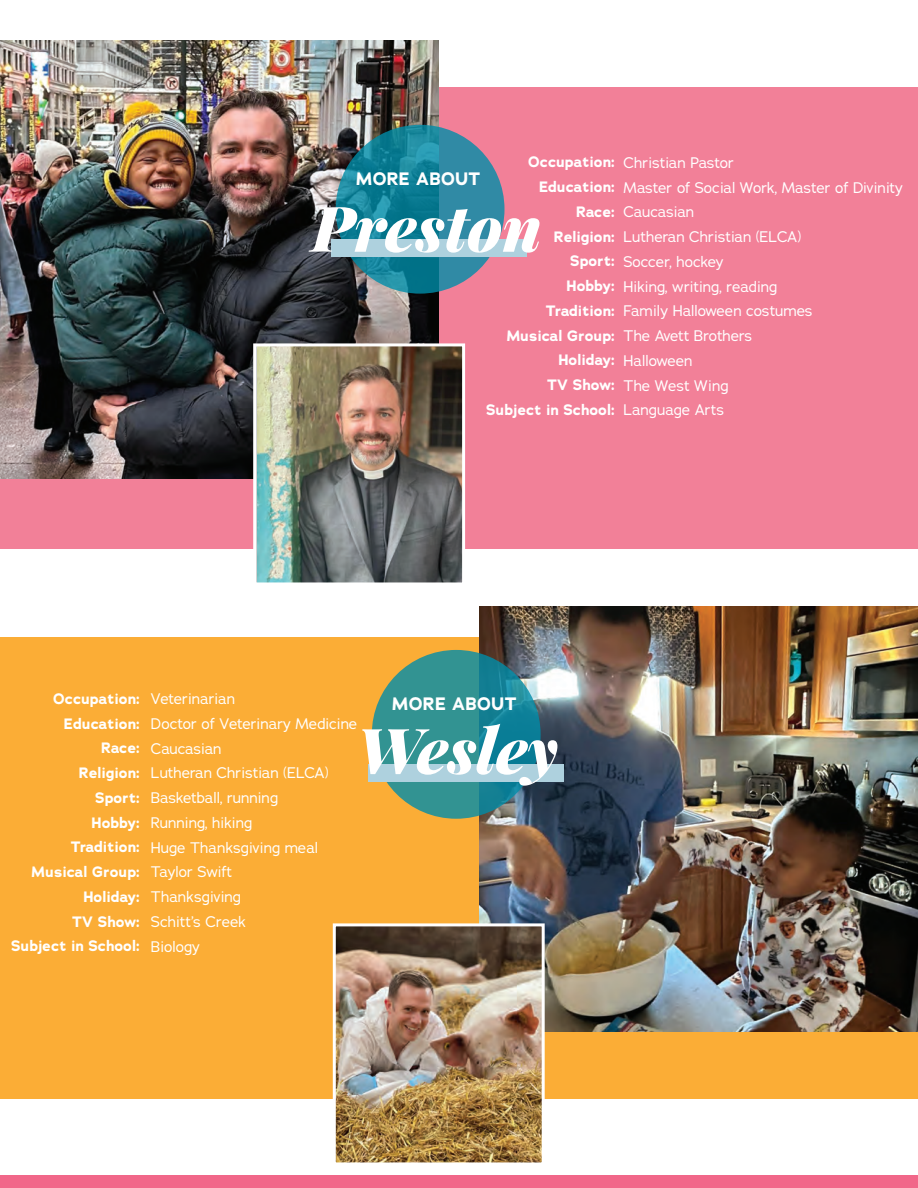
<style>
.page{position:relative;width:918px;height:1188px;background:#fff}
.page>*{position:absolute;margin:0;border:0;box-sizing:border-box;transform-origin:0 0}
.t1{font:italic 900 63px "Playfair Display";color:#fff}
.t2{font:700 18px "Adrianna";letter-spacing:.015em;color:#fff}
.t3{font:15px/24.8px "Adrianna";color:#fff}
.t4{font:700 15px/24.8px "Adrianna";color:#fff;text-align:right}
</style>
<div class="page">
<div style="left:0;top:87px;width:918px;height:462px;background:#f28098"></div>
<div style="left:0;top:1175px;width:918px;height:13px;background:#f16789"></div>
<img style="left:0;top:41px;width:439px;height:438px">
<div style="left:0;top:638px;width:918px;height:461px;background:#fbad36"></div>
<img style="left:480px;top:606px;width:438px;height:425px">
<svg style="left:372px;top:650px;width:169px;height:169px;background:#278c93"></svg>
<div style="left:368px;top:764px;width:195px;height:18px;background:#aed1de"></div>
<img style="left:257px;top:347px;width:204px;height:234px">
<div style="left:253px;top:343px;width:212px;height:242px;border:3px solid #fff"></div>
<img style="left:337px;top:927px;width:204px;height:234px">
<div style="left:333px;top:923px;width:212px;height:242px;border:3px solid #fff"></div>
<svg style="left:336px;top:125px;width:169px;height:169px;background:#1c839b"></svg>
<div style="left:332px;top:239px;width:195px;height:18px;background:#aed1de"></div>
<p class="t4" style="left:486px;top:150px;width:130px">Occupation:<br>Education:<br>Race:<br>Religion:<br>Sport:<br>Hobby:<br>Tradition:<br>Musical Group:<br>Holiday:<br>TV Show:<br>Subject in School:</p>
<p class="t3" style="left:624px;top:150px;width:281px">Christian Pastor<br>Master of Social Work, Master of Divinity<br>Caucasian<br>Lutheran Christian (ELCA)<br>Soccer, hockey<br>Hiking, writing, reading<br>Family Halloween costumes<br>The Avett Brothers<br>Halloween<br>The West Wing<br>Language Arts</p>
<p class="t2" style="left:356px;top:167px;width:126px">MORE ABOUT</p>
<h1 class="t1" style="left:312px;top:184px;width:232px">Preston</h1>
<p class="t4" style="left:11px;top:686px;width:130px">Occupation:<br>Education:<br>Race:<br>Religion:<br>Sport:<br>Hobby:<br>Tradition:<br>Musical Group:<br>Holiday:<br>TV Show:<br>Subject in School:</p>
<p class="t3" style="left:151px;top:686px;width:208px">Veterinarian<br>Doctor of Veterinary Medicine<br>Caucasian<br>Lutheran Christian (ELCA)<br>Basketball, running<br>Running, hiking<br>Huge Thanksgiving meal<br>Taylor Swift<br>Thanksgiving<br>Schitt’s Creek<br>Biology</p>
<p class="t2" style="left:392px;top:692px;width:126px">MORE ABOUT</p>
<h1 class="t1" style="left:357px;top:706px;width:203px">Wesley</h1>
</div>
